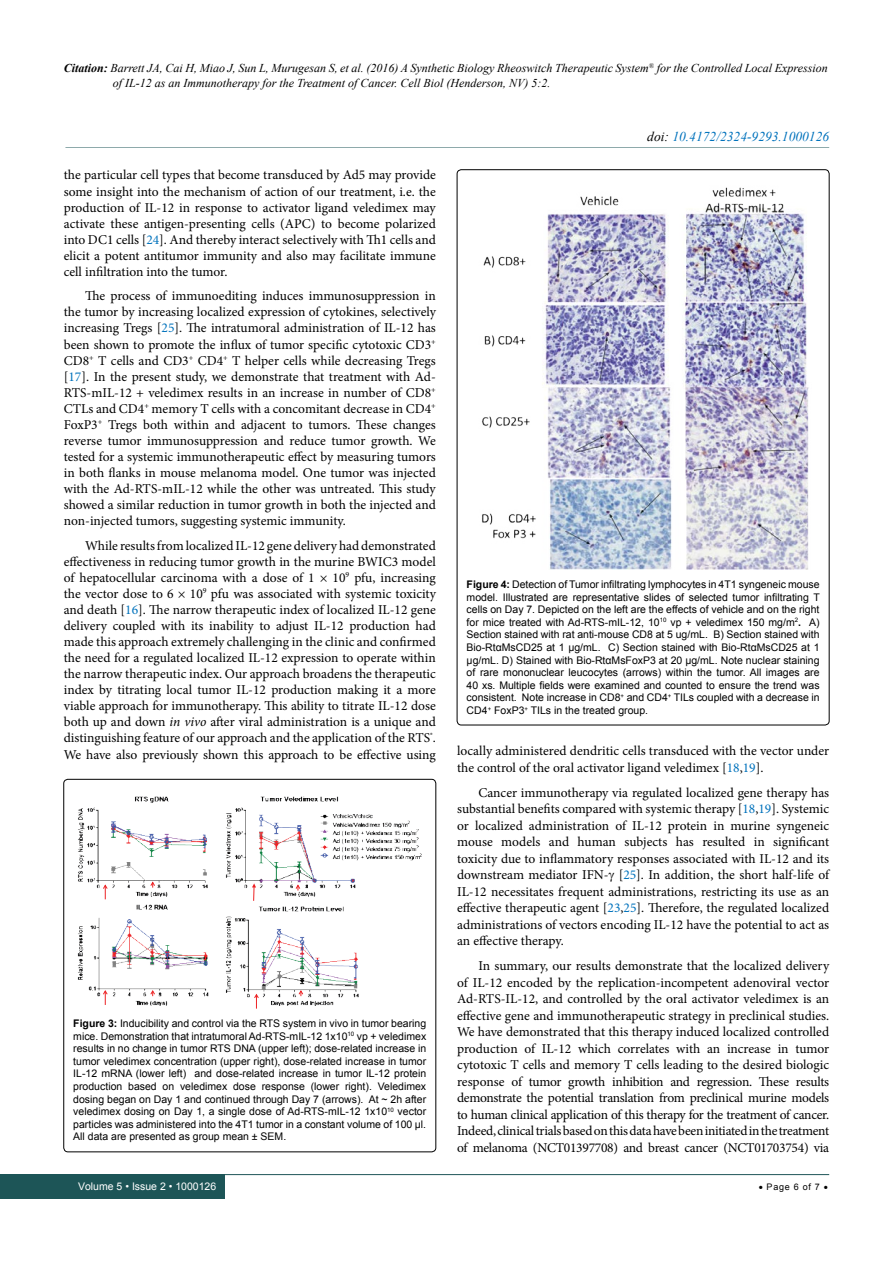
<style>
.page{position:relative;width:893px;height:1263px;background:#fff}
.page>*{position:absolute;margin:0;border:0;box-sizing:border-box;transform-origin:0 0}
.t1{font:13.5px/16px "Minion Pro";letter-spacing:-.005em;color:#000;text-align:justify}
.t2{font:italic 13.5px "Times New Roman";color:#0072bc}
.t3{font:italic 12px/15px "Times New Roman";color:#000}
.t4{font:10.5px/12.6px "Arial";color:#000;text-align:justify}
.t5{font:10.5px "Arial";color:#fff}
.t6{font:9px "Arial";letter-spacing:.08em;color:#000}
.s1{font-weight:700}
.s2{color:#0072bc}
.s3{font-style:italic}
.s4{color:#000}
</style>
<div class="page">
<div style="left:0;top:1174px;width:225px;height:25px;background:#1d5557"></div>
<hr style="left:221px;top:1174px;width:608px;height:1px;background:#1d5557">
<hr style="left:65px;top:147px;width:764px;height:1px;background:#1d5557">
<div style="left:64px;top:779px;width:372px;height:373px;border:1px solid #000;border-radius:4px"></div>
<img style="left:78px;top:796px;width:130px;height:101px">
<svg style="left:103px;top:884px;width:5px;height:14px"></svg>
<svg style="left:150px;top:881px;width:5px;height:6px"></svg>
<img style="left:225px;top:796px;width:197px;height:101px">
<svg style="left:295px;top:884px;width:6px;height:6px"></svg>
<img style="left:225px;top:906px;width:134px;height:103px">
<svg style="left:298px;top:989px;width:6px;height:7px"></svg>
<img style="left:77px;top:898px;width:132px;height:108px">
<svg style="left:103px;top:989px;width:5px;height:16px"></svg>
<svg style="left:150px;top:989px;width:5px;height:7px"></svg>
<svg style="left:252px;top:883px;width:4px;height:18px"></svg>
<img style="left:482px;top:187px;width:327px;height:382px">
<p class="t3" style="left:113px;top:60px;width:716px;text-indent:-49px"><span class="s1">Citation:</span> Barrett JA, Cai H, Miao J, Sun L, Murugesan S, et al. (2016) A Synthetic Biology Rheoswitch Therapeutic System<sup>®</sup> for the Controlled Local Expression of IL-12 as an Immunotherapy for the Treatment of Cancer. Cell Biol (Henderson, NV) 5:2.</p>
<p class="t1" style="left:64px;top:167px;width:374px">the particular cell types that become transduced by Ad5 may provide some insight into the mechanism of action of our treatment, i.e. the production of IL‐12 in response to activator ligand veledimex may activate these antigen‐presenting cells (APC) to become polarized into DC1 cells [<span class="s2">24</span>]. And thereby interact selectively with Th1 cells and elicit a potent antitumor immunity and also may facilitate immune cell infiltration into the tumor.</p>
<p class="t1" style="left:64px;top:288px;width:374px;text-indent:21px">The process of immunoediting induces immunosuppression in the tumor by increasing localized expression of cytokines, selectively increasing Tregs [<span class="s2">25</span>]. The intratumoral administration of IL-12 has been shown to promote the influx of tumor specific cytotoxic CD3<sup>+ </sup>CD8<sup>+</sup> T cells and CD3<sup>+</sup> CD4<sup>+</sup> T helper cells while decreasing Tregs [<span class="s2">17</span>]. In the present study, we demonstrate that treatment with Ad-RTS-mIL-12 + veledimex results in an increase in number of CD8<sup>+ </sup>CTLs and CD4<sup>+</sup> memory T cells with a concomitant decrease in CD4<sup>+ </sup>FoxP3<sup>+</sup> Tregs both within and adjacent to tumors. These changes reverse tumor immunosuppression and reduce tumor growth. We tested for a systemic immunotherapeutic effect by measuring tumors in both flanks in mouse melanoma model. One tumor was injected with the Ad-RTS-mIL-12 while the other was untreated. This study showed a similar reduction in tumor growth in both the injected and non-injected tumors, suggesting systemic immunity.</p>
<p class="t1" style="left:64px;top:537px;width:374px;text-indent:21px">While results from localized IL-12 gene delivery had demonstrated effectiveness in reducing tumor growth in the murine BWIC3 model of hepatocellular carcinoma with a dose of 1 × 10<sup>9</sup> pfu, increasing the vector dose to 6 × 10<sup>9</sup> pfu was associated with systemic toxicity and death [<span class="s2">16</span>]. The narrow therapeutic index of localized IL-12 gene delivery coupled with its inability to adjust IL-12 production had made this approach extremely challenging in the clinic and confirmed the need for a regulated localized IL-12 expression to operate within the narrow therapeutic index. Our approach broadens the therapeutic index by titrating local tumor IL-12 production making it a more viable approach for immunotherapy. This ability to titrate IL-12 dose both up and down <span class="s3">in vivo</span> after viral administration is a unique and distinguishing feature of our approach and the application of the RTS<sup>®</sup>.<br>We have also previously shown this approach to be effective using</p>
<p class="t4" style="left:73px;top:1017px;width:354px"><span class="s1">Figure 3:</span> Inducibility and control via the RTS system in vivo in tumor bearing mice. Demonstration that intratumoral Ad-RTS-mIL-12 1x10<sup>10</sup> vp + veledimex results in no change in tumor RTS DNA (upper left); dose-related increase in tumor veledimex concentration (upper right), dose-related increase in tumor IL-12 mRNA (lower left) and dose-related increase in tumor IL-12 protein production based on veledimex dose response (lower right). Veledimex dosing began on Day 1 and continued through Day 7 (arrows). At ~ 2h after veledimex dosing on Day 1, a single dose of Ad-RTS-mIL-12 1x10<sup>10</sup> vector particles was administered into the 4T1 tumor in a constant volume of 100 µl.<br>All data are presented as group mean ± SEM.</p>
<p class="t5" style="left:78px;top:1180px;width:140px">Volume 5 • Issue 2 • 1000126</p>
<p class="t2" style="left:647px;top:127px;width:183px"><span class="s4">doi:</span> 10.4172/2324-9293.1000126</p>
<p class="t4" style="left:467px;top:578px;width:355px"><span class="s1">Figure 4:</span> Detection of Tumor infiltrating lymphocytes in 4T1 syngeneic mouse model. Illustrated are representative slides of selected tumor infiltrating T cells on Day 7. Depicted on the left are the effects of vehicle and on the right for mice treated with Ad-RTS-mIL-12, 10<sup>10</sup> vp + veledimex 150 mg/m<sup>2</sup><span class="s1">.</span> A)<br>Section stained with rat anti-mouse CD8 at 5 ug/mL. B) Section stained with Bio-RtαMsCD25 at 1 μg/mL. C) Section stained with Bio-RtαMsCD25 at 1 μg/mL. D) Stained with Bio-RtαMsFoxP3 at 20 μg/mL. Note nuclear staining of rare mononuclear leucocytes (arrows) within the tumor. All images are 40 xs. Multiple fields were examined and counted to ensure the trend was consistent. Note increase in CD8<sup>+</sup> and CD4<sup>+</sup> TILs coupled with a decrease in CD4<sup>+</sup> FoxP3<sup>+</sup> TILs in the treated group.</p>
<p class="t1" style="left:457px;top:743px;width:374px;line-height:16.5px">locally administered dendritic cells transduced with the vector under the control of the oral activator ligand veledimex [<span class="s2">18</span>,<span class="s2">19</span>].</p>
<p class="t1" style="left:457px;top:784px;width:374px;line-height:16.5px;text-indent:21px">Cancer immunotherapy via regulated localized gene therapy has substantial benefits compared with systemic therapy [<span class="s2">18</span>,<span class="s2">19</span>]. Systemic or localized administration of IL-12 protein in murine syngeneic mouse models and human subjects has resulted in significant toxicity due to inflammatory responses associated with IL-12 and its downstream mediator IFN- [<span class="s2">25</span>]. In addition, the short half-life of IL-12 necessitates frequent administrations, restricting its use as an effective therapeutic agent [<span class="s2">23</span>,<span class="s2">25</span>]. Therefore, the regulated localized administrations of vectors encoding IL-12 have the potential to act as an effective therapy.</p>
<p class="t1" style="left:457px;top:958px;width:374px;line-height:16.5px;text-indent:21px">In summary, our results demonstrate that the localized delivery of IL-12 encoded by the replication-incompetent adenoviral vector Ad-RTS-IL-12, and controlled by the oral activator veledimex is an effective gene and immunotherapeutic strategy in preclinical studies.<br>We have demonstrated that this therapy induced localized controlled production of IL-12 which correlates with an increase in tumor cytotoxic T cells and memory T cells leading to the desired biologic response of tumor growth inhibition and regression. These results demonstrate the potential translation from preclinical murine models to human clinical application of this therapy for the treatment of cancer.<br>Indeed, clinical trials based on this data have been initiated in the treatment of melanoma (NCT01397708) and breast cancer (NCT01703754) via</p>
<p class="t6" style="left:759px;top:1181px;width:71px">• Page 6 of 7 •</p>
</div>
